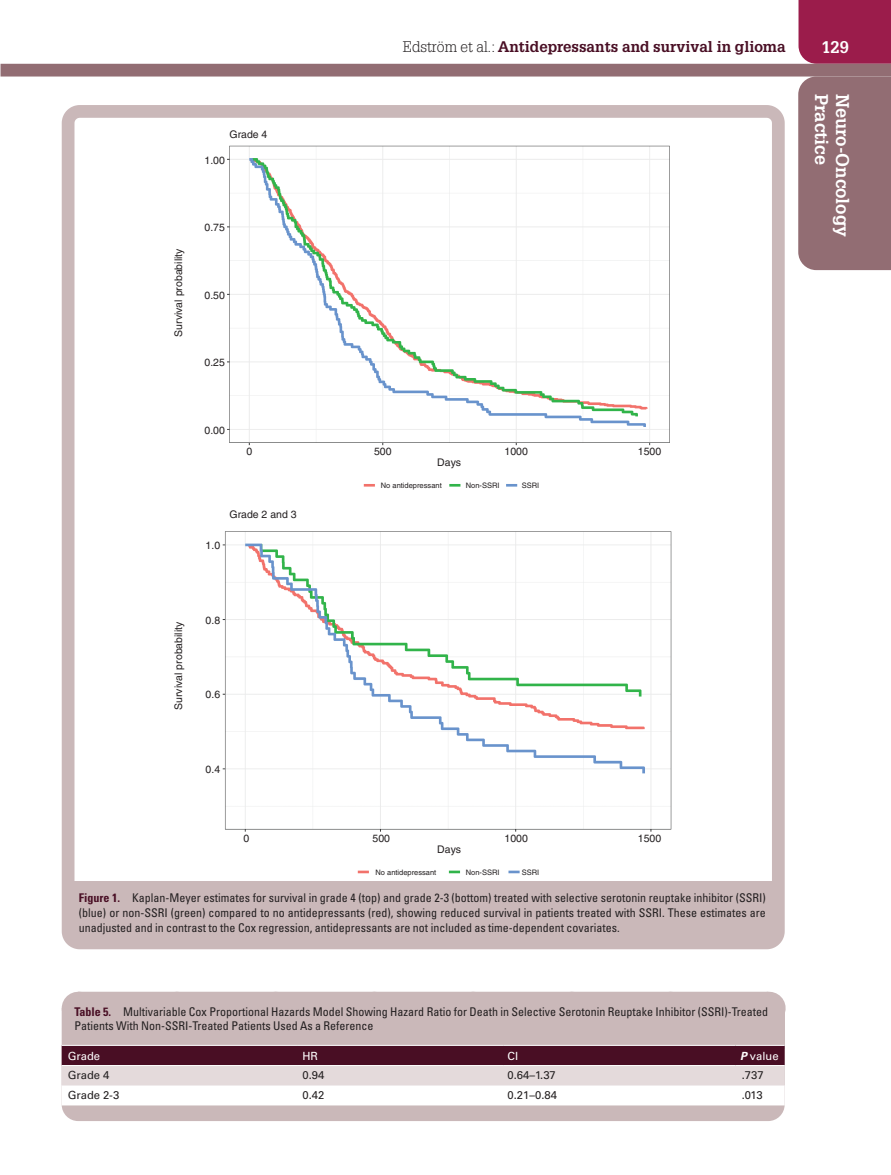
<style>
.page{position:relative;width:891px;height:1175px;background:#fff}
.page>*{position:absolute;margin:0;border:0;box-sizing:border-box;transform-origin:0 0}
.t1{font:700 18px "Glypha LT Std";color:#fff}
.t2{font:700 16.5px "Glypha LT Std";color:#fff}
.t3{font:700 15px "Glypha LT Std";color:#490e24}
.t4{font:condensed 12px/15px "Univers LT Std";color:#231f20}
.t5{font:11.25px "Univers LT Std";color:#231f20}
.t6{font:11.25px "Univers LT Std";color:#fff}
.t7{font:10.5px "Helvetica";color:#231f20}
.t8{font:7.5px "Helvetica";color:#231f20}
.s1{font-weight:300;color:#231f20}
.s2{font-weight:700;color:#490e24}
.s3{font-weight:700;font-style:italic}
</style>
<div class="page">
<div style="left:799px;top:0;width:92px;height:64px;background:#9b1c4b"></div>
<div style="left:1px;top:64px;width:890px;height:12px;background:#926d73"></div>
<div style="left:798px;top:76px;width:93px;height:194px;background:#926d73"></div>
<svg style="left:62px;top:1007px;width:723px;height:114px;background:#ccbabb"></svg>
<div style="left:62px;top:1009px;width:723px;height:39px;background:#cab8b9"></div>
<div style="left:78px;top:991px;width:690px;height:33px;background:#cab8b9"></div>
<svg style="left:177px;top:991px;width:542px;height:1px"></svg>
<hr style="left:768px;top:991px;width:1px;height:33px;background:#cab8b9">
<svg style="left:62px;top:1046px;width:723px;height:59px"></svg>
<hr style="left:62px;top:1045px;width:236px;height:1px;background:#fff">
<hr style="left:62px;top:1065px;width:236px;height:1px;background:#fff">
<hr style="left:298px;top:1045px;width:205px;height:1px;background:#fff">
<hr style="left:298px;top:1065px;width:205px;height:1px;background:#fff">
<hr style="left:503px;top:1045px;width:233px;height:1px;background:#fff">
<hr style="left:503px;top:1065px;width:233px;height:1px;background:#fff">
<hr style="left:736px;top:1045px;width:49px;height:1px;background:#fff">
<hr style="left:736px;top:1065px;width:49px;height:1px;background:#fff">
<img style="left:222px;top:145px;width:450px;height:729px">
<div style="left:73px;top:881px;width:700px;height:58px;background:#cab8b9"></div>
<div style="left:62px;top:105px;width:723px;height:844px;border:13px solid #cab8b9;border-radius:12px"></div>
<p class="t7" style="left:230px;top:128px;width:39px">Grade 4</p>
<p class="t7" style="left:205px;top:154px;width:22px">1.00</p>
<p class="t7" style="left:172px;top:337px;width:90px;rotate:-90deg">Survival probability</p>
<p class="t7" style="left:205px;top:222px;width:22px">0.75</p>
<p class="t7" style="left:205px;top:289px;width:22px">0.50</p>
<p class="t7" style="left:205px;top:356px;width:22px">0.25</p>
<p class="t3" style="left:403px;top:37px;width:384px"><span class="s1">Edström et al.:</span> Antidepressants and survival in glioma</p>
<h2 class="t2" style="left:821px;top:37px;width:29px">129</h2>
<h1 class="t1" style="left:833px;top:94px;width:85px;rotate:90deg">Oncology</h1>
<h1 class="t1" style="left:833px;top:94px;width:73px;rotate:90deg">Practice</h1>
<h1 class="t1" style="left:854px;top:94px;width:145px;rotate:90deg">Neuro-Oncology</h1>
<p class="t7" style="left:205px;top:424px;width:22px">0.00</p>
<p class="t7" style="left:505px;top:445px;width:25px">1000</p>
<p class="t7" style="left:638px;top:445px;width:25px">1500</p>
<p class="t7" style="left:247px;top:445px;width:7px">0</p>
<p class="t7" style="left:374px;top:445px;width:19px">500</p>
<p class="t8" style="left:381px;top:481px;width:62px">No antidepressant</p>
<p class="t8" style="left:466px;top:481px;width:35px">Non-SSRI</p>
<p class="t8" style="left:522px;top:481px;width:19px">SSRI</p>
<p class="t7" style="left:437px;top:456px;width:25px">Days</p>
<p class="t7" style="left:206px;top:539px;width:16px">1.0</p>
<p class="t7" style="left:230px;top:508px;width:69px">Grade 2 and 3</p>
<p class="t7" style="left:172px;top:710px;width:90px;rotate:-90deg">Survival probability</p>
<p class="t7" style="left:206px;top:614px;width:16px">0.8</p>
<p class="t7" style="left:206px;top:688px;width:16px">0.6</p>
<p class="t7" style="left:206px;top:762px;width:16px">0.4</p>
<p class="t7" style="left:243px;top:832px;width:7px">0</p>
<p class="t7" style="left:373px;top:832px;width:19px">500</p>
<p class="t7" style="left:437px;top:843px;width:25px">Days</p>
<p class="t7" style="left:505px;top:832px;width:25px">1000</p>
<p class="t7" style="left:638px;top:832px;width:25px">1500</p>
<p class="t8" style="left:375px;top:868px;width:62px">No antidepressant</p>
<p class="t8" style="left:466px;top:868px;width:35px">Non-SSRI</p>
<p class="t8" style="left:522px;top:868px;width:19px">SSRI</p>
<p class="t4" style="left:79px;top:890px;width:688px;text-align:justify"><span class="s2">Figure 1.</span> Kaplan-Meyer estimates for survival in grade 4 (top) and grade 2-3 (bottom) treated with selective serotonin reuptake inhibitor (SSRI) (blue) or non-SSRI (green) compared to no antidepressants (red), showing reduced survival in patients treated with SSRI. These estimates are unadjusted and in contrast to the Cox regression, antidepressants are not included as time-dependent covariates.</p>
<p class="t4" style="left:74px;top:1005px;width:695px;line-height:13.5px"><span class="s2">Table 5.</span> Multivariable Cox Proportional Hazards Model Showing Hazard Ratio for Death in Selective Serotonin Reuptake Inhibitor (SSRI)-Treated<br>Patients With Non-SSRI-Treated Patients Used As a Reference</p>
<p class="t6" style="left:68px;top:1048px;width:34px">Grade</p>
<p class="t6" style="left:302px;top:1048px;width:17px">HR</p>
<p class="t6" style="left:508px;top:1048px;width:12px">CI</p>
<p class="t6" style="left:740px;top:1048px;width:40px"><span class="s3">P</span> value</p>
<p class="t5" style="left:68px;top:1068px;width:43px">Grade 4</p>
<p class="t5" style="left:302px;top:1068px;width:23px">0.94</p>
<p class="t5" style="left:508px;top:1068px;width:50px">0.64–1.37</p>
<p class="t5" style="left:742px;top:1068px;width:23px">.737</p>
<p class="t5" style="left:68px;top:1088px;width:53px">Grade 2-3</p>
<p class="t5" style="left:302px;top:1088px;width:23px">0.42</p>
<p class="t5" style="left:508px;top:1088px;width:51px">0.21–0.84</p>
<p class="t5" style="left:742px;top:1088px;width:23px">.013</p>
</div>
